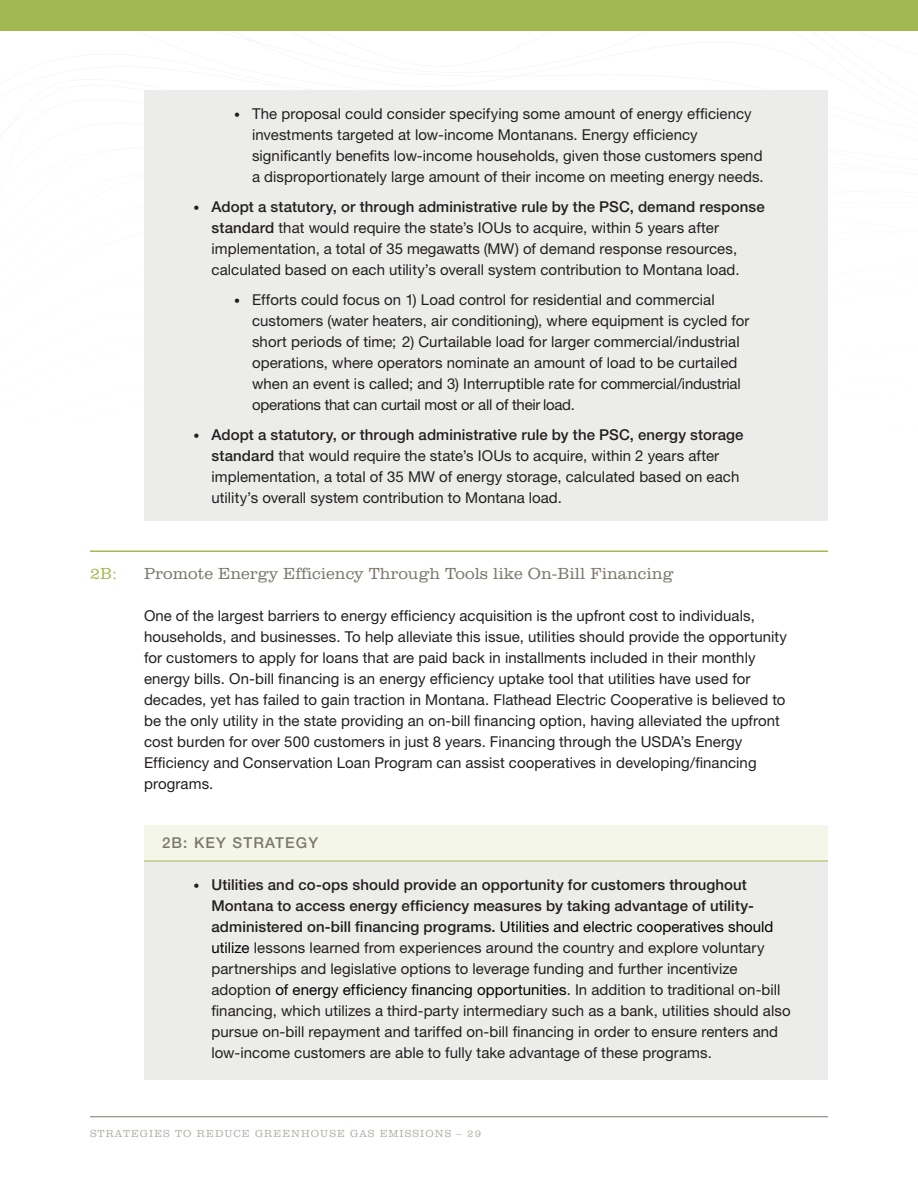
<style>
.page{position:relative;width:918px;height:1188px;background:#fff}
.page>*{position:absolute;margin:0;border:0;box-sizing:border-box;transform-origin:0 0}
.MT-_2_Recc_H1{font:300 16.5px "Clarendon BT";color:#7c786c}
.MT-_2_Recc_H1-2{font:300 16.5px "Clarendon BT";color:#a2b953}
.USCA-MT_Indented_Bod{font:15px/21px "Helvetica Neue LT Std";letter-spacing:.005em;color:#231f20}
.t1{font:500 15px "Helvetica Neue LT Std";letter-spacing:.08em;color:#7c786c}
.t2{font:300 10.5px "Clarendon BT";letter-spacing:.1em;color:#b4afa8}
.s1{font-weight:300;font-size:12px}
.s2{font-weight:500}
.s3{color:#000}
</style>
<div class="page">
<div style="left:0;top:0;width:918px;height:31px;background:#a2b953"></div>
<hr style="left:90px;top:1116px;width:738px;height:1px;background:#7c786c">
<div style="left:144px;top:90px;width:684px;height:431px;background:#ececea"></div>
<hr style="left:90px;top:550px;width:738px;height:2px;background:#a2b953">
<div style="left:144px;top:825px;width:684px;height:36px;background:#f4f6ea"></div>
<div style="left:144px;top:861px;width:684px;height:219px;background:#ececea"></div>
<hr style="left:144px;top:861px;width:684px;height:1px;background:#a2b953">
<p class="USCA-MT_Indented_Bod" style="left:252px;top:103px;width:513px;text-indent:-18px"><span class="s1">•</span> The proposal could consider specifying some amount of energy efficiency investments targeted at low-income Montanans. Energy efficiency significantly benefits low-income households, given those customers spend a disproportionately large amount of their income on meeting energy needs.</p>
<p class="USCA-MT_Indented_Bod" style="left:212px;top:196px;width:555px;text-indent:-18px"><span class="s1">•</span> <span class="s2">Adopt a statutory, or through administrative rule by the PSC, demand response standard</span> that would require the state’s IOUs to acquire, within 5 years after implementation, a total of 35 megawatts (MW) of demand response resources, calculated based on each utility’s overall system contribution to Montana load.</p>
<p class="USCA-MT_Indented_Bod" style="left:252px;top:289px;width:499px;text-indent:-18px"><span class="s1">•</span> Efforts could focus on 1) Load control for residential and commercial customers (water heaters, air conditioning), where equipment is cycled for short periods of time; 2) Curtailable load for larger commercial/industrial operations, where operators nominate an amount of load to be curtailed when an event is called; and 3) Interruptible rate for commercial/industrial operations that can curtail most or all of their load.</p>
<p class="USCA-MT_Indented_Bod" style="left:212px;top:424px;width:534px;text-indent:-18px"><span class="s1">•</span> <span class="s2">Adopt a statutory, or through administrative rule by the PSC, energy storage standard</span> that would require the state’s IOUs to acquire, within 2 years after implementation, a total of 35 MW of energy storage, calculated based on each utility’s overall system contribution to Montana load.</p>
<p class="MT-_2_Recc_H1-2" style="left:90px;top:563px;width:29px">2B:</p>
<p class="MT-_2_Recc_H1" style="left:144px;top:563px;width:531px">Promote Energy Efficiency Through Tools like On-Bill Financing</p>
<p class="USCA-MT_Indented_Bod" style="left:144px;top:605px;width:645px">One of the largest barriers to energy efficiency acquisition is the upfront cost to individuals, households, and businesses. To help alleviate this issue, utilities should provide the opportunity for customers to apply for loans that are paid back in installments included in their monthly energy bills. On-bill financing is an energy efficiency uptake tool that utilities have used for decades, yet has failed to gain traction in Montana. Flathead Electric Cooperative is believed to be the only utility in the state providing an on-bill financing option, having alleviated the upfront cost burden for over 500 customers in just 8 years. Financing through the USDA’s Energy Efficiency and Conservation Loan Program can assist cooperatives in developing/financing programs.</p>
<p class="t1" style="left:162px;top:834px;width:158px">2B: KEY STRATEGY</p>
<p class="USCA-MT_Indented_Bod" style="left:212px;top:874px;width:581px;text-indent:-18px"><span class="s1">•</span> <span class="s2">Utilities and co-ops should provide an opportunity for customers throughout Montana to access energy efficiency measures by taking advantage of utility&shy;administered on-bill financing programs.</span> <span class="s3">Utilities and electric cooperatives should utilize</span> lessons learned from experiences around the country and explore voluntary partnerships and legislative options to leverage funding and further incentivize adoption <span class="s3">of energy efficiency financing opportunities</span>. In addition to traditional on-bill financing, which utilizes a third-party intermediary such as a bank, utilities should also pursue on-bill repayment and tariffed on-bill financing in order to ensure renters and low-income customers are able to fully take advantage of these programs.</p>
<p class="t2" style="left:90px;top:1128px;width:393px">STRATEGIES TO REDUCE GREENHOUSE GAS EMISSIONS – 29</p>
</div>
